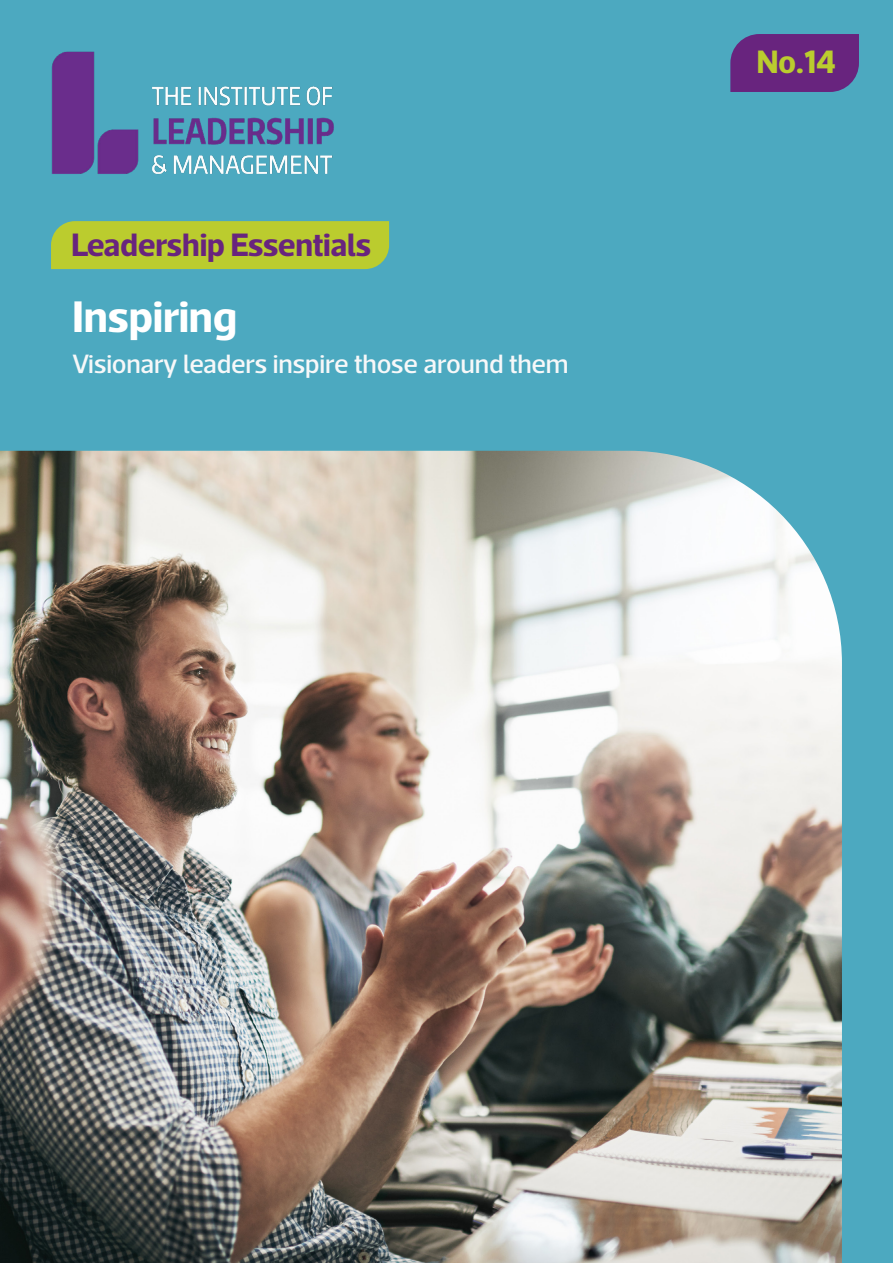
<style>
.page{position:relative;width:893px;height:1263px;background:#4ca9c0}
.page>*{position:absolute;margin:0;border:0;box-sizing:border-box;transform-origin:0 0}
.t1{font:700 45px "Acto";letter-spacing:-.01em;color:#fff}
.t2{font:700 33px "Acto";letter-spacing:-.01em;color:#68247e}
.t3{font:700 33px "Acto";color:#bbcc2e}
.t4{font:500 27px "Acto";letter-spacing:-.01em;color:#f7f8f9}
</style>
<div class="page">
<img style="left:0;top:451px;width:842px;height:812px">
<div style="left:51px;top:221px;width:338px;height:48px;background:#bbcc2e"></div>
<img style="left:51px;top:51px;width:283px;height:123px">
<div style="left:730px;top:34px;width:129px;height:58px;background:#68247e"></div>
<p class="t2" style="left:71px;top:225px;width:301px">Leadership Essentials</p>
<h1 class="t1" style="left:72px;top:290px;width:166px">Inspiring</h1>
<p class="t4" style="left:72px;top:348px;width:498px">Visionary leaders inspire those around them</p>
<p class="t3" style="left:756px;top:42px;width:81px">No.14</p>
</div>
